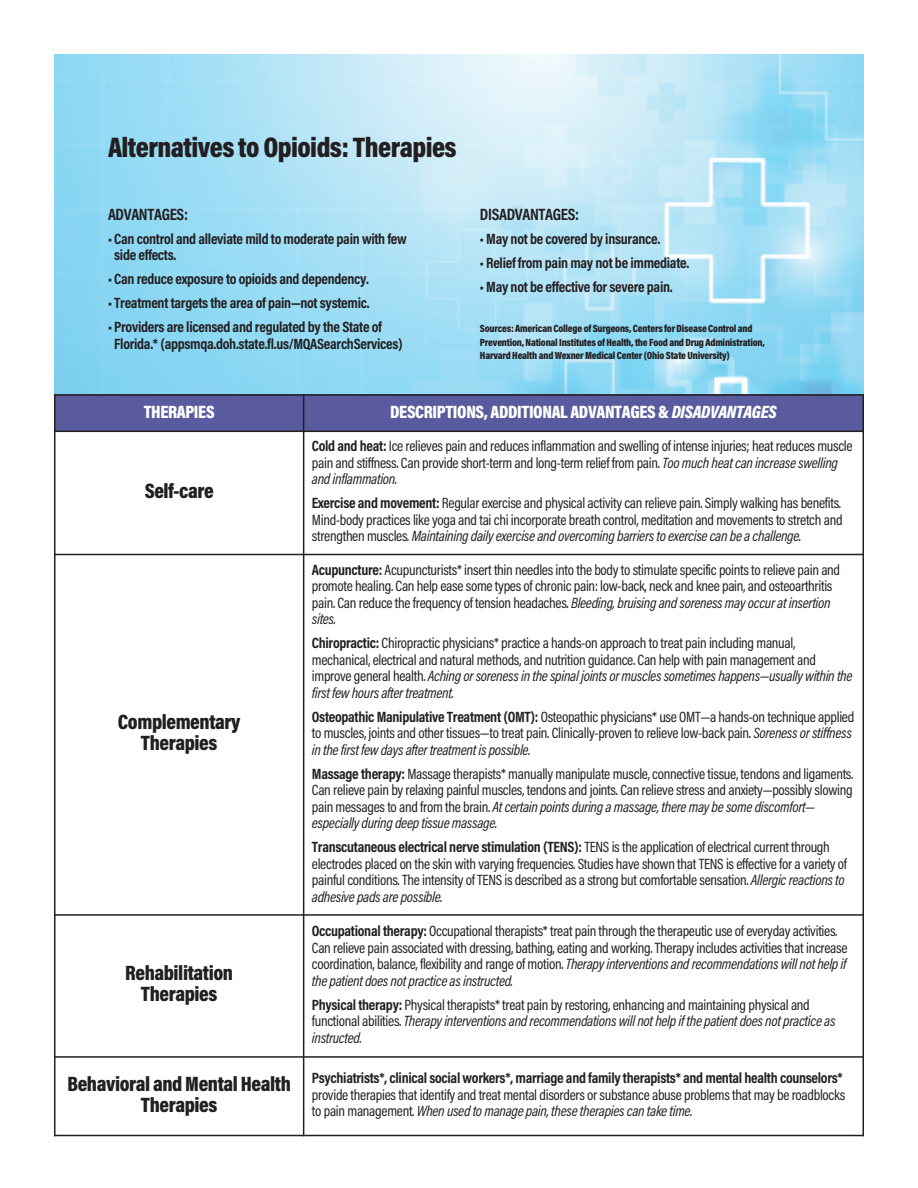
<style>
.page{position:relative;width:918px;height:1188px;background:#fff}
.page>*{position:absolute;margin:0;border:0;box-sizing:border-box;transform-origin:0 0}
.t1{font:900 28.5px "Acumin Pro Cond";letter-spacing:-.02em;color:#231f20}
.t2{font:900 21px/21px "Acumin Pro Cond";letter-spacing:-.02em;color:#231f20;text-align:center}
.t3{font:900 18px "Acumin Pro Cond";letter-spacing:-.02em;color:#fff}
.t4{font:700 16.5px "Acumin Pro Cond";letter-spacing:-.02em;color:#231f20}
.t5{font:15px/16.5px "Acumin Pro Cond";letter-spacing:-.02em;color:#231f20}
.t6{font:700 15px/16.5px "Acumin Pro Cond";letter-spacing:-.02em;color:#231f20}
.t7{font:900 10.5px/13.5px "Acumin Pro Cond";letter-spacing:-.02em;color:#231f20}
.s1{font-style:italic}
.s2{font-weight:700}
</style>
<div class="page">
<img style="left:54px;top:54px;width:810px;height:340px">
<div style="left:54px;top:394px;width:250px;height:37px;background:#595b9e"></div>
<div style="left:304px;top:394px;width:559px;height:37px;background:#595b9e"></div>
<hr style="left:54px;top:394px;width:2px;height:742px;background:#231f20">
<hr style="left:303px;top:394px;width:1px;height:742px;background:#231f20">
<hr style="left:862px;top:394px;width:2px;height:742px;background:#231f20">
<hr style="left:54px;top:394px;width:810px;height:2px;background:#231f20">
<hr style="left:54px;top:431px;width:810px;height:1px;background:#231f20">
<hr style="left:54px;top:554px;width:810px;height:1px;background:#231f20">
<hr style="left:54px;top:914px;width:810px;height:2px;background:#231f20">
<hr style="left:54px;top:1056px;width:810px;height:2px;background:#231f20">
<hr style="left:54px;top:1135px;width:810px;height:1px;background:#231f20">
<h1 class="t1" style="left:108px;top:137px;width:350px">Alternatives to Opioids: Therapies</h1>
<p class="t4" style="left:108px;top:208px;width:81px">AdvAntAges:</p>
<p class="t6" style="left:114px;top:232px;width:294px;text-indent:-6px">• Can control and alleviate mild to moderate pain with few side effects.</p>
<p class="t6" style="left:108px;top:272px;width:262px">• Can reduce exposure to opioids and dependency.</p>
<p class="t6" style="left:108px;top:296px;width:263px">• treatment targets the area of pain—not systemic.</p>
<p class="t6" style="left:114px;top:320px;width:290px;text-indent:-6px">• Providers are licensed and regulated by the state of<br>Florida.* (appsmqa.doh.state.fl.us/MQAsearchservices)</p>
<p class="t4" style="left:480px;top:208px;width:101px">disAdvAntAges:</p>
<p class="t6" style="left:480px;top:232px;width:182px">• May not be covered by insurance.</p>
<p class="t6" style="left:480px;top:256px;width:211px">• Relief from pain may not be immediate.</p>
<p class="t6" style="left:480px;top:280px;width:194px">• May not be effective for severe pain.</p>
<p class="t7" style="left:480px;top:323px;width:286px">Sources: American College of Surgeons, Centers for Disease Control and<br>Prevention,National Institutes of Health,the Food and Drug Administration,<br>Harvard Health andWexnerMedical Center(Ohio State University)</p>
<p class="t3" style="left:144px;top:405px;width:72px">THERAPIES</p>
<p class="t3" style="left:390px;top:405px;width:388px">DESCRIPTIONS, ADDITIONAL ADvANTAGES&amp;<span class="s1">DISADVANTAGES</span></p>
<h2 class="t2" style="left:145px;top:482px;width:71px">Self-care</h2>
<h2 class="t2" style="left:118px;top:713px;width:124px">Complementary<br>Therapies</h2>
<h2 class="t2" style="left:125px;top:964px;width:109px">Rehabilitation<br>Therapies</h2>
<p class="t5" style="left:312px;top:439px;width:542px"><span class="s2">Cold and heat:</span> Ice relieves pain and reduces inflammation and swelling of intense injuries; heat reduces muscle pain and stiffness. Can provide short-term and long-term relief from pain. <span class="s1">Too much heat can increase swelling and inflammation.</span></p>
<p class="t5" style="left:312px;top:496px;width:532px;text-align:justify"><span class="s2">exercise and movement:</span> Regular exercise and physical activity can relieve pain. Simply walking has benefits.<br>Mind-body practices like yoga and tai chi incorporate breath control, meditation and movements to stretch and strengthen muscles<span class="s1">. Maintaining daily exercise and overcoming barriers to exercise can be a challenge.</span></p>
<p class="t5" style="left:312px;top:563px;width:530px"><span class="s2">Acupuncture:</span> Acupuncturists* insert thin needles into the body to stimulate specific points to relieve pain and promote healing. Can help ease some types of chronic pain: low-back, neck and knee pain, and osteoarthritis pain. Can reduce the frequency of tension headaches. <span class="s1">Bleeding, bruising and soreness may occur at insertion sites.</span></p>
<p class="t5" style="left:312px;top:636px;width:542px"><span class="s2">Chiropractic:</span> Chiropractic physicians* practice a hands-on approach to treat pain including manual, mechanical, electrical and natural methods, and nutrition guidance. Can help with pain management and improve general health. <span class="s1">Aching or soreness in the spinal joints or muscles sometimes happens—usually within the first few hours after treatment.</span></p>
<p class="t5" style="left:312px;top:710px;width:544px"><span class="s2">Osteopathic Manipulative treatment (OMt):</span> Osteopathic physicians* use OMT—a hands-on technique applied to muscles, joints and other tissues—to treat pain. Clinically-proven to relieve low-back pain. <span class="s1">Soreness or stiffness in the first few days after treatment is possible.</span></p>
<p class="t5" style="left:312px;top:767px;width:543px"><span class="s2">Massage therapy:</span> Massage therapists* manually manipulate muscle, connective tissue, tendons and ligaments.<br>Can relieve pain by relaxing painful muscles, tendons and joints. Can relieve stress and anxiety—possibly slowing pain messages to and from the brain. <span class="s1">At certain points during a massage, there may be some discomfort— especially during deep tissue massage.</span></p>
<p class="t5" style="left:312px;top:840px;width:537px"><span class="s2">transcutaneous electrical nerve stimulation (tens):</span> TENS is the application of electrical current through electrodes placed on the skin with varying frequencies. Studies have shown that TENS is effective for a variety of painful conditions. The intensity of TENS is described as a strong but comfortable sensation. <span class="s1">Allergic reactions to adhesive pads are possible.</span></p>
<p class="t5" style="left:312px;top:924px;width:537px"><span class="s2">Occupational therapy:</span> Occupational therapists* treat pain through the therapeutic use of everyday activities.<br>Can relieve pain associated with dressing, bathing, eating and working. Therapy includes activities that increase coordination, balance, flexibility and range of motion. <span class="s1">Therapy interventions and recommendations will not help if the patient does not practice as instructed.</span></p>
<p class="t5" style="left:312px;top:998px;width:525px"><span class="s2">Physical therapy:</span> Physical therapists* treat pain by restoring, enhancing and maintaining physical and functional abilities. <span class="s1">Therapy interventions and recommendations will not help if the patient does not practice as instructed.</span></p>
<h2 class="t2" style="left:67px;top:1075px;width:225px">Behavioral andMental Health<br>Therapies</h2>
<p class="t6" style="left:312px;top:1071px;width:532px">Psychiatrists*, clinical social workers*, marriage and family therapists* and mental health counselors*</p>
<p class="t5" style="left:312px;top:1088px;width:535px">provide therapies that identify and treat mental disorders or substance abuse problems that may be roadblocks to pain management. <span class="s1">When used to manage pain, these therapies can take time.</span></p>
</div>
